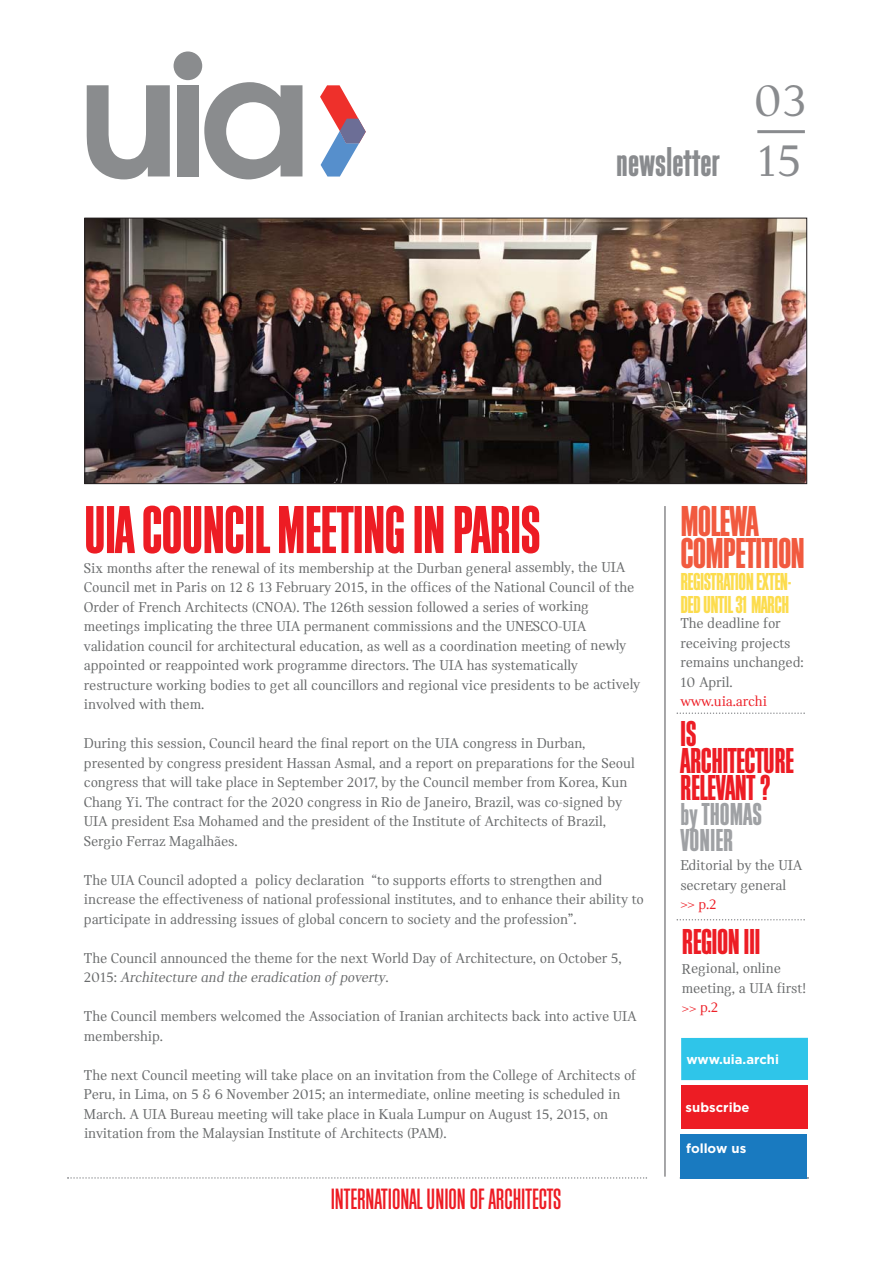
<style>
.page{position:relative;width:893px;height:1263px;background:#fff}
.page>*{position:absolute;margin:0;border:0;box-sizing:border-box;transform-origin:0 0}
.t1{font:70.5px "Block Gothic Bold Extra Cond";letter-spacing:-.015em;color:#ed1c24}
.t2{font:48.15px/60.2px "Catalog";color:#898b8e}
.t3{font:45px "Block Gothic Bold Extra Cond";letter-spacing:-.02em;color:#f15a3f}
.t4{font:43.35px "Block Gothic Bold Extra Cond";color:#898b8e}
.t5{font:37.5px/27px "Block Gothic Bold Extra Cond";letter-spacing:-.015em;color:#ed1c24}
.t6{font:33px/25.5px "Block Gothic Bold Extra Cond";color:#9fa1a4}
.t7{font:30.6px "Block Gothic Medium Extra Cond";color:#ed1c24}
.t8{font:25.5px/22.5px "Block Gothic Bold Extra Cond";letter-spacing:-.02em;color:#fcdc4d}
.t9{font:15px/19.5px "Catalog";letter-spacing:-.01em;color:#67696a}
.t10{font:15px "Catalog";letter-spacing:-.01em;color:#ed1c24}
.t11{font:700 13.05px "Gotham";color:#fff}
.s1{font-style:italic}
</style>
<div class="page">
<div style="left:174px;top:51px;width:28px;height:29px;background:#8a8c8e;border-radius:50%"></div>
<svg style="left:320px;top:85px;width:46px;height:92px"></svg>
<svg style="left:87px;top:85px;width:83px;height:94px"></svg>
<div style="left:177px;top:85px;width:22px;height:91px;background:#8a8c8e"></div>
<svg style="left:204px;top:82px;width:98px;height:97px"></svg>
<hr style="left:757px;top:130px;width:48px;height:3px;background:#898b8e">
<svg style="left:677px;top:712px;width:128px;height:2px"></svg>
<svg style="left:677px;top:919px;width:128px;height:1px"></svg>
<svg style="left:680px;top:1177px;width:129px;height:2px"></svg>
<img style="left:86px;top:220px;width:719px;height:262px">
<div style="left:84px;top:218px;width:723px;height:266px;border:1px solid #231f20"></div>
<hr style="left:664px;top:506px;width:2px;height:670px;background:#8a8a8c">
<svg style="left:67px;top:1177px;width:580px;height:2px"></svg>
<div style="left:681px;top:1038px;width:127px;height:42px;background:#2fc5e9"></div>
<div style="left:681px;top:1086px;width:127px;height:43px;background:#ed1c24"></div>
<div style="left:680px;top:1134px;width:127px;height:44px;background:#197ac0"></div>
<h3 class="t4" style="left:616px;top:148px;width:105px">newsletter</h3>
<h2 class="t2" style="left:753px;top:75px;width:54px">03<br>15</h2>
<h1 class="t1" style="left:84px;top:506px;width:458px">UIA COUNCIL MEETING IN PARIS</h1>
<p class="t9" style="left:84px;top:559px;width:558px">Six months after the renewal of its membership at the Durban general assembly, the UIA Council met in Paris on 12 &amp; 13 February 2015, in the offices of the National Council of the Order of French Architects (CNOA). The 126th session followed a series of working meetings implicating the three UIA permanent commissions and the UNESCO-UIA validation council for architectural education, as well as a coordination meeting of newly appointed or reappointed work programme directors. The UIA has systematically restructure working bodies to get all councillors and regional vice presidents to be actively involved with them.</p>
<p class="t9" style="left:84px;top:735px;width:552px">During this session, Council heard the final report on the UIA congress in Durban, presented by congress president Hassan Asmal, and a report on preparations for the Seoul congress that will take place in September 2017, by the Council member from Korea, Kun Chang Yi. The contract for the 2020 congress in Rio de Janeiro, Brazil, was co-signed by UIA president Esa Mohamed and the president of the Institute of Architects of Brazil, Sergio Ferraz Magalhães.</p>
<p class="t9" style="left:84px;top:871px;width:561px">The UIA Council adopted a policy declaration “to supports efforts to strengthen and increase the effectiveness of national professional institutes, and to enhance their ability to participate in addressing issues of global concern to society and the profession”.</p>
<p class="t9" style="left:84px;top:949px;width:539px">The Council announced the theme for the next World Day of Architecture, on October 5,<br>2015: <span class="s1">Architecture and the eradication of poverty</span>.</p>
<p class="t9" style="left:84px;top:1008px;width:554px">The Council members welcomed the Association of Iranian architects back into active UIA membership.</p>
<p class="t9" style="left:84px;top:1066px;width:554px">The next Council meeting will take place on an invitation from the College of Architects of Peru, in Lima, on 5 &amp; 6 November 2015; an intermediate, online meeting is scheduled in March. A UIA Bureau meeting will take place in Kuala Lumpur on August 15, 2015, on invitation from the Malaysian Institute of Architects (PAM).</p>
<h3 class="t7" style="left:331px;top:1188px;width:232px">INTERNATIONAL UNION OF ARCHITECTS</h3>
<h3 class="t3" style="left:680px;top:506px;width:80px">MOLEWA</h3>
<h3 class="t3" style="left:680px;top:537px;width:126px">COMPETITION</h3>
<h3 class="t8" style="left:680px;top:572px;width:112px">REGISTRATION EXTEN-<br>DED UNTIL 31 MARCH</h3>
<p class="t9" style="left:680px;top:615px;width:125px">The deadline for receiving projects remains unchanged:<br>10 April.</p>
<p class="t10" style="left:680px;top:696px;width:88px">www.uia.archi</p>
<h3 class="t5" style="left:680px;top:723px;width:115px">IS<br>ARCHITECTURE<br>RELEVANT ?</h3>
<h3 class="t6" style="left:680px;top:804px;width:83px">by THOMAS<br>VONIER</h3>
<p class="t9" style="left:680px;top:857px;width:123px">Editorial by the UIA secretary general</p>
<p class="t10" style="left:680px;top:898px;width:38px">&gt;&gt; p.2</p>
<h3 class="t5" style="left:682px;top:931px;width:80px">REGION III</h3>
<p class="t9" style="left:682px;top:960px;width:126px">Regional, online meeting, a UIA first!</p>
<p class="t10" style="left:682px;top:1002px;width:38px">&gt;&gt; p.2</p>
<p class="t11" style="left:686px;top:1054px;width:94px">www.uia.archi</p>
<p class="t11" style="left:686px;top:1103px;width:65px">subscribe</p>
<p class="t11" style="left:686px;top:1143px;width:62px">follow us</p>
</div>
